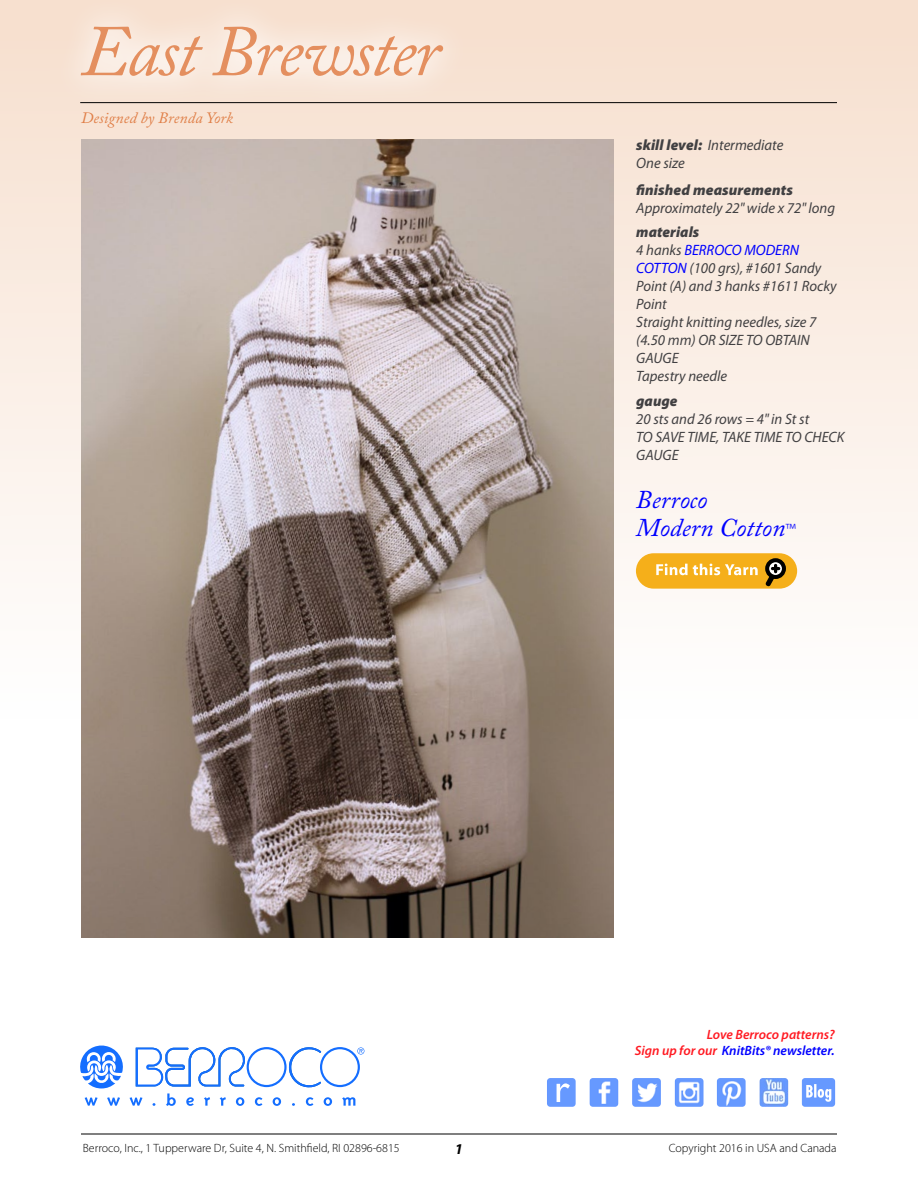
<style>
.page{position:relative;width:918px;height:1188px;background:#fff}
.page>*{position:absolute;margin:0;border:0;box-sizing:border-box;transform-origin:0 0}
.t1{font:italic 72px "Adobe Caslon Pro";letter-spacing:-.03em;color:#e48f5f}
.t2{font:italic 25.5px/27.8px "Adobe Caslon Pro";color:#00f}
.t3{font:italic 15.75px "Adobe Caslon Pro";letter-spacing:.01em;color:#e07f48}
.t4{font:italic 15px/18px "Myriad Pro";color:#414042}
.t5{font:italic 900 15px "Myriad Pro";letter-spacing:.005em;color:#414042}
.t6{font:italic 700 15px "Myriad Pro";color:#000}
.t7{font:italic 600 13.5px/16.5px "Myriad Pro";color:#ff1a22;text-align:right}
.t8{font:300 12px "Myriad Pro";color:#000}
.s1{font-weight:900}
.s2{color:#00f}
.s3{font-family:"Myriad Pro";font-weight:300;font-style:normal;font-size:18px}
</style>
<div class="page">
<div style="left:0;top:0;width:918px;height:719px;background:linear-gradient(to bottom,#f6dfcd,#feffff)"></div>
<svg style="left:320px;top:1047px;width:40px;height:40px"></svg>
<svg style="left:247px;top:1047px;width:40px;height:40px"></svg>
<svg style="left:289px;top:1047px;width:32px;height:41px"></svg>
<svg style="left:136px;top:1047px;width:109px;height:40px"></svg>
<svg style="left:80px;top:1045px;width:43px;height:44px"></svg>
<div style="left:322px;top:1049px;width:36px;height:36px;background:#fff;border-radius:50%"></div>
<div style="left:249px;top:1049px;width:35px;height:36px;background:#fff;border-radius:50%"></div>
<svg style="left:357px;top:1047px;width:7px;height:8px"></svg>
<svg style="left:85px;top:1097px;width:13px;height:9px"></svg>
<svg style="left:107px;top:1097px;width:13px;height:9px"></svg>
<svg style="left:130px;top:1097px;width:13px;height:9px"></svg>
<svg style="left:166px;top:1093px;width:10px;height:13px"></svg>
<svg style="left:186px;top:1097px;width:8px;height:9px"></svg>
<svg style="left:204px;top:1097px;width:6px;height:9px"></svg>
<svg style="left:220px;top:1097px;width:6px;height:9px"></svg>
<svg style="left:236px;top:1097px;width:8px;height:9px"></svg>
<svg style="left:255px;top:1097px;width:7px;height:9px"></svg>
<svg style="left:273px;top:1097px;width:8px;height:9px"></svg>
<svg style="left:306px;top:1097px;width:7px;height:9px"></svg>
<svg style="left:324px;top:1097px;width:8px;height:9px"></svg>
<svg style="left:342px;top:1097px;width:13px;height:9px"></svg>
<img style="left:589px;top:1080px;width:247px;height:25px">
<img style="left:590px;top:1078px;width:28px;height:29px">
<img style="left:632px;top:1078px;width:29px;height:29px">
<img style="left:717px;top:1078px;width:29px;height:29px">
<img style="left:675px;top:1078px;width:29px;height:29px">
<img style="left:759px;top:1078px;width:29px;height:29px">
<img style="left:547px;top:1078px;width:29px;height:29px">
<img style="left:557px;top:1083px;width:13px;height:19px">
<img style="left:802px;top:1078px;width:33px;height:29px">
<img style="left:806px;top:1084px;width:25px;height:18px">
<hr style="left:81px;top:1134px;width:756px;height:1px;background:#000">
<img style="left:81px;top:140px;width:532px;height:797px">
<hr style="left:80px;top:102px;width:757px;height:1px;background:#000">
<div style="left:51px;top:0;width:422px;height:107px;background:#fff;opacity:.72"></div>
<div style="left:636px;top:553px;width:161px;height:36px;background:#f5af1a;border-radius:18px"></div>
<svg style="left:767px;top:560px;width:17px;height:17px"></svg>
<div style="left:765px;top:558px;width:21px;height:21px;border:4px solid #000;border-radius:50%"></div>
<svg style="left:656px;top:564px;width:124px;height:25px"></svg>
<h1 class="t1" style="left:81px;top:8px;width:360px">East Brewster</h1>
<p class="t3" style="left:81px;top:108px;width:154px">Designed by Brenda York</p>
<p class="t4" style="left:636px;top:136px;width:149px"><span class="s1">skill level:</span> Intermediate<br>One size</p>
<p class="t5" style="left:636px;top:180px;width:158px">finished measurements</p>
<p class="t4" style="left:636px;top:198px;width:200px">Approximately 22" wide x 72" long</p>
<p class="t4" style="left:636px;top:223px;width:202px"><span class="s1">materials<br></span>4 hanks <span class="s2">BERROCO MODERN<br>COTTON</span> (100 grs), #1601 Sandy<br>Point (A) and 3 hanks #1611 Rocky<br>Point<br>Straight knitting needles, size 7 (4.50 mm) OR SIZE TO OBTAIN<br>GAUGE<br>Tapestry needle</p>
<p class="t5" style="left:636px;top:391px;width:43px">gauge</p>
<p class="t4" style="left:636px;top:410px;width:210px">20 sts and 26 rows = 4" in St st<br>TO SAVE TIME, TAKE TIME TO CHECK<br>GAUGE</p>
<h2 class="t2" style="left:636px;top:485px;width:162px">Berroco<br>Modern Cotton<span class="s3">™</span></h2>
<p class="t7" style="left:635px;top:1026px;width:201px">Love Berroco patterns?<br>Sign up for our <span class="s2">KnitBits® newsletter.</span></p>
<p class="t8" style="left:83px;top:1140px;width:318px">Berroco, Inc., 1 Tupperware Dr, Suite 4, N. Smithfield, RI 02896-6815</p>
<p class="t8" style="left:669px;top:1140px;width:169px">Copyright 2016 in USA and Canada</p>
<p class="t6" style="left:455px;top:1139px;width:10px">1</p>
</div>
